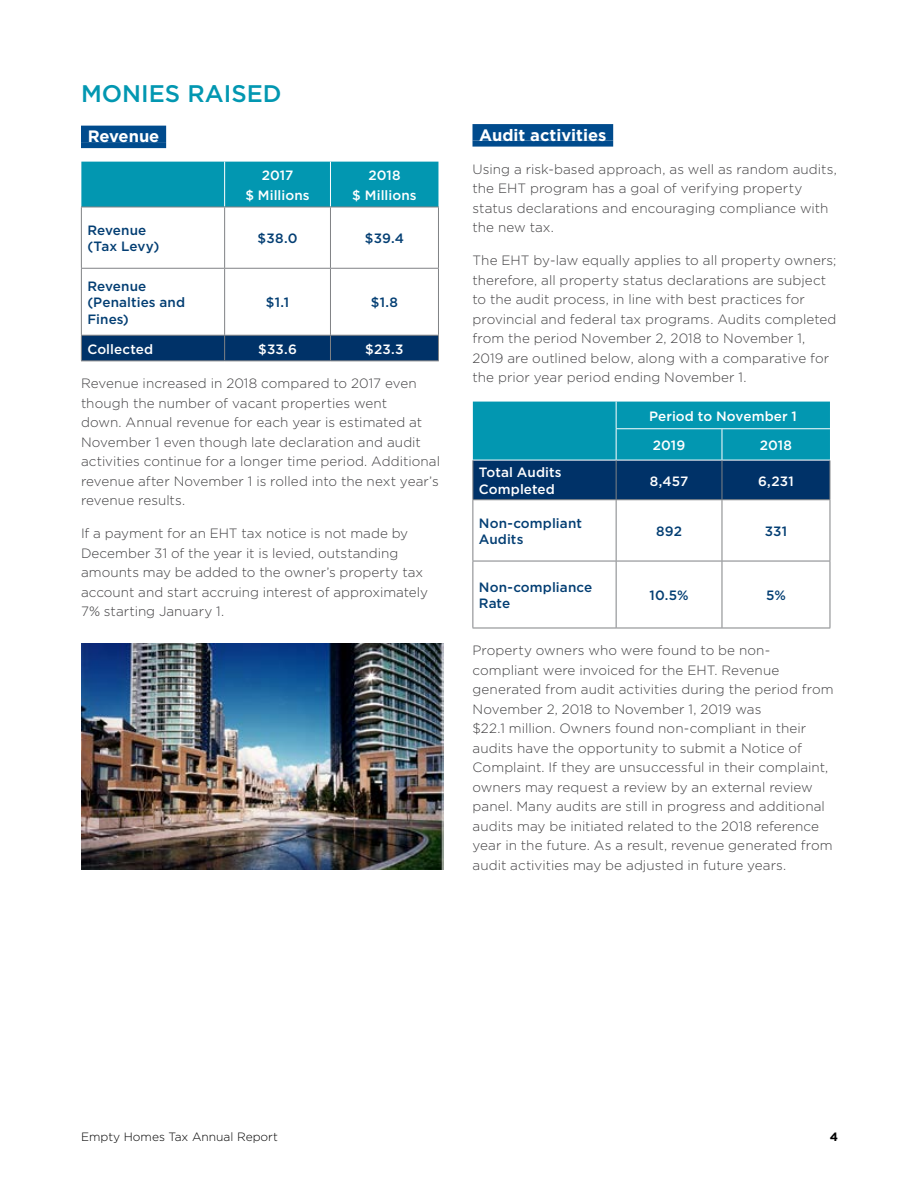
<style>
.page{position:relative;width:918px;height:1188px;background:#fff}
.page>*{position:absolute;margin:0;border:0;box-sizing:border-box;transform-origin:0 0}
.t1{font:500 24px "Gotham HTF";color:#0297b1}
.t2{font:700 16.5px "Gotham HTF";color:#fff}
.t3{font:300 13.5px/19.5px "Gotham HTF";letter-spacing:.005em;color:#414042}
.t4{font:500 13.5px/16.5px "Gotham HTF";letter-spacing:.01em;color:#033e73}
.t5{font:500 13.5px/19.5px "Gotham HTF";letter-spacing:.005em;color:#fff;text-align:center}
.t6{font:300 12px "Gotham HTF";color:#000}
.t7{font:700 12px "Gotham HTF";color:#000}
</style>
<div class="page">
<div style="left:81px;top:126px;width:85px;height:16px;background:#004b8d"></div>
<div style="left:81px;top:142px;width:85px;height:6px;background:#004b8d"></div>
<div style="left:81px;top:162px;width:357px;height:45px;background:#0297b1"></div>
<hr style="left:224px;top:162px;width:1px;height:45px;background:#fff">
<hr style="left:330px;top:162px;width:1px;height:45px;background:#fff">
<hr style="left:81px;top:207px;width:144px;height:1px;background:#808285">
<hr style="left:81px;top:207px;width:1px;height:61px;background:#808285">
<hr style="left:225px;top:207px;width:105px;height:1px;background:#808285">
<hr style="left:224px;top:207px;width:1px;height:61px;background:#808285">
<hr style="left:330px;top:207px;width:109px;height:1px;background:#808285">
<hr style="left:330px;top:207px;width:1px;height:61px;background:#808285">
<hr style="left:438px;top:207px;width:1px;height:61px;background:#808285">
<hr style="left:81px;top:268px;width:144px;height:1px;background:#808285">
<hr style="left:81px;top:269px;width:1px;height:66px;background:#808285">
<hr style="left:225px;top:268px;width:105px;height:1px;background:#808285">
<hr style="left:224px;top:269px;width:1px;height:66px;background:#808285">
<hr style="left:330px;top:268px;width:109px;height:1px;background:#808285">
<hr style="left:330px;top:269px;width:1px;height:66px;background:#808285">
<hr style="left:438px;top:269px;width:1px;height:66px;background:#808285">
<svg style="left:81px;top:335px;width:358px;height:26px;background:#08376a"></svg>
<hr style="left:81px;top:361px;width:144px;height:1px;background:#808285">
<hr style="left:225px;top:361px;width:105px;height:1px;background:#808285">
<hr style="left:330px;top:361px;width:109px;height:1px;background:#808285">
<div style="left:472px;top:124px;width:141px;height:17px;background:#004b8d"></div>
<div style="left:472px;top:141px;width:141px;height:6px;background:#004b8d"></div>
<svg style="left:473px;top:402px;width:357px;height:97px;background:#047095"></svg>
<hr style="left:616px;top:429px;width:1px;height:31px;background:#fff">
<hr style="left:722px;top:429px;width:1px;height:31px;background:#fff">
<hr style="left:472px;top:460px;width:144px;height:1px;background:#fff">
<hr style="left:616px;top:460px;width:106px;height:1px;background:#fff">
<hr style="left:722px;top:460px;width:108px;height:1px;background:#fff">
<hr style="left:472px;top:460px;width:1px;height:39px;background:#808285">
<hr style="left:616px;top:460px;width:1px;height:39px;background:#808285">
<hr style="left:722px;top:460px;width:1px;height:39px;background:#808285">
<hr style="left:830px;top:460px;width:1px;height:39px;background:#808285">
<hr style="left:472px;top:499px;width:144px;height:1px;background:#808285">
<hr style="left:472px;top:500px;width:1px;height:61px;background:#808285">
<hr style="left:616px;top:499px;width:106px;height:1px;background:#808285">
<hr style="left:616px;top:500px;width:1px;height:61px;background:#808285">
<hr style="left:722px;top:499px;width:108px;height:1px;background:#808285">
<hr style="left:722px;top:500px;width:1px;height:61px;background:#808285">
<hr style="left:830px;top:500px;width:1px;height:61px;background:#808285">
<hr style="left:472px;top:561px;width:144px;height:1px;background:#808285">
<hr style="left:472px;top:561px;width:1px;height:67px;background:#808285">
<hr style="left:616px;top:561px;width:106px;height:1px;background:#808285">
<hr style="left:616px;top:561px;width:1px;height:67px;background:#808285">
<hr style="left:722px;top:561px;width:108px;height:1px;background:#808285">
<hr style="left:722px;top:561px;width:1px;height:67px;background:#808285">
<hr style="left:830px;top:561px;width:1px;height:67px;background:#808285">
<hr style="left:472px;top:628px;width:144px;height:1px;background:#808285">
<hr style="left:616px;top:628px;width:106px;height:1px;background:#808285">
<hr style="left:722px;top:628px;width:108px;height:1px;background:#808285">
<img style="left:81px;top:644px;width:363px;height:225px">
<h1 class="t1" style="left:81px;top:80px;width:202px">MONIES RAISED</h1>
<p class="t2" style="left:88px;top:127px;width:73px">Revenue</p>
<p class="t5" style="left:245px;top:165px;width:66px">2017<br>$ Millions</p>
<p class="t5" style="left:352px;top:165px;width:66px">2018<br>$ Millions</p>
<p class="t4" style="left:87px;top:222px;width:74px">Revenue (Tax Levy)</p>
<p class="t4" style="left:258px;top:230px;width:41px">$38.0</p>
<p class="t4" style="left:365px;top:230px;width:41px">$39.4</p>
<p class="t4" style="left:87px;top:278px;width:99px">Revenue (Penalties and<br>Fines)</p>
<p class="t4" style="left:266px;top:294px;width:25px">$1.1</p>
<p class="t4" style="left:371px;top:294px;width:29px">$1.8</p>
<p class="t5" style="left:87px;top:339px;width:67px">Collected</p>
<p class="t5" style="left:258px;top:339px;width:40px">$33.6</p>
<p class="t5" style="left:365px;top:339px;width:40px">$23.3</p>
<p class="t3" style="left:81px;top:374px;width:361px">Revenue increased in 2018 compared to 2017 even though the number of vacant properties went<br>down. Annual revenue for each year is estimated at November 1 even though late declaration and audit activities continue for a longer time period. Additional revenue after November 1 is rolled into the next year’s revenue results.</p>
<p class="t3" style="left:81px;top:524px;width:349px">If a payment for an EHT tax notice is not made by December 31 of the year it is levied, outstanding amounts may be added to the owner’s property tax account and start accruing interest of approximately 7% starting January 1.</p>
<p class="t2" style="left:479px;top:125px;width:129px">Audit activities</p>
<p class="t3" style="left:472px;top:159px;width:366px">Using a risk-based approach, as well as random audits, the EHT program has a goal of verifying property status declarations and encouraging compliance with the new tax.</p>
<p class="t3" style="left:472px;top:250px;width:365px">The EHT by-law equally applies to all property owners; therefore, all property status declarations are subject to the audit process, in line with best practices for provincial and federal tax programs. Audits completed from the period November 2, 2018 to November 1, 2019 are outlined below, along with a comparative for the prior year period ending November 1.</p>
<p class="t5" style="left:649px;top:401px;width:149px;line-height:29.2px;text-align:left">Period to November 1<br>2019</p>
<p class="t5" style="left:760px;top:435px;width:34px">2018</p>
<p class="t5" style="left:479px;top:464px;width:84px;line-height:16.5px;text-align:left">Total Audits<br>Completed</p>
<p class="t5" style="left:650px;top:471px;width:40px">8,457</p>
<p class="t5" style="left:758px;top:471px;width:37px">6,231</p>
<p class="t4" style="left:479px;top:514px;width:105px">Non-compliant<br>Audits</p>
<p class="t4" style="left:656px;top:523px;width:27px">892</p>
<p class="t4" style="left:765px;top:523px;width:24px">331</p>
<p class="t4" style="left:479px;top:579px;width:115px">Non-compliance<br>Rate</p>
<p class="t4" style="left:649px;top:587px;width:41px">10.5%</p>
<p class="t4" style="left:766px;top:587px;width:21px">5%</p>
<p class="t3" style="left:473px;top:641px;width:363px">Property owners who were found to be non&shy;compliant were invoiced for the EHT. Revenue generated from audit activities during the period from November 2, 2018 to November 1, 2019 was<br>$22.1 million. Owners found non-compliant in their audits have the opportunity to submit a Notice of Complaint. If they are unsuccessful in their complaint, owners may request a review by an external review panel. Many audits are still in progress and additional audits may be initiated related to the 2018 reference year in the future. As a result, revenue generated from audit activities may be adjusted in future years.</p>
<p class="t6" style="left:81px;top:1130px;width:198px">Empty Homes Tax Annual Report</p>
<p class="t7" style="left:830px;top:1130px;width:10px">4</p>
</div>
